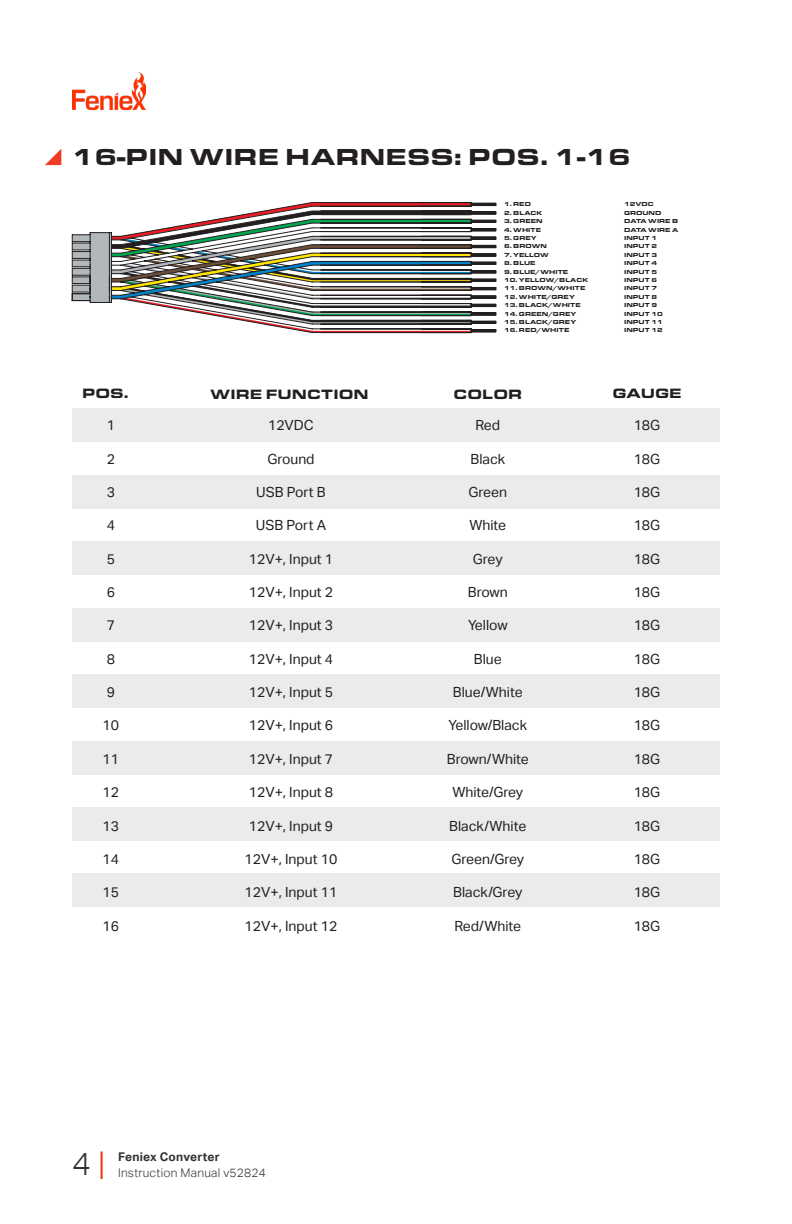
<style>
.page{position:relative;width:792px;height:1224px;background:#fff}
.page>*{position:absolute;margin:0;border:0;box-sizing:border-box;transform-origin:0 0}
.t1{font:300 32px "Aktiv Grotesk";color:#323031}
.t2{font:900 24px "Eurostile Ext";color:#231f20}
.Aktiv__Regular{font:14px "Aktiv Grotesk";color:#231f20}
.t3{font:900 14px "Eurostile Ext";color:#231f20}
.t4{font:300 12px "Aktiv Grotesk";letter-spacing:.02em;color:#323031}
.t5{font:700 12px "Aktiv Grotesk";letter-spacing:.02em;color:#323031}
.t6{font:900 6px "Eurostile Ext";color:#231f20}
.s1{color:#ea3000}
</style>
<div class="page">
<img style="left:72px;top:72px;width:73px;height:37px">
<div style="left:72px;top:874px;width:648px;height:33px;background:#ebebeb"></div>
<div style="left:72px;top:475px;width:648px;height:33px;background:#ebebeb"></div>
<div style="left:72px;top:541px;width:648px;height:34px;background:#ebebeb"></div>
<div style="left:72px;top:608px;width:648px;height:33px;background:#ebebeb"></div>
<div style="left:72px;top:674px;width:648px;height:34px;background:#ebebeb"></div>
<div style="left:72px;top:741px;width:648px;height:33px;background:#ebebeb"></div>
<div style="left:72px;top:807px;width:648px;height:34px;background:#ebebeb"></div>
<div style="left:72px;top:408px;width:648px;height:34px;background:#ebebeb"></div>
<svg style="left:45px;top:149px;width:16px;height:16px"></svg>
<svg style="left:72px;top:202px;width:424px;height:131px"></svg>
<p class="t2" style="left:72px;top:139px;width:561px">16-PIN WIRE HARNESS: POS. 1-16</p>
<p class="t6" style="left:504px;top:200px;width:28px">1. RED</p>
<p class="t6" style="left:504px;top:208px;width:40px">2. BLACK</p>
<p class="t6" style="left:504px;top:217px;width:40px">3. GREEN</p>
<p class="t6" style="left:504px;top:225px;width:39px">4. WHITE</p>
<p class="t6" style="left:504px;top:233px;width:34px">5. GREY</p>
<p class="t6" style="left:504px;top:242px;width:44px">6. BROWN</p>
<p class="t6" style="left:504px;top:250px;width:46px">7. YELLOW</p>
<p class="t6" style="left:504px;top:259px;width:33px">8. BLUE</p>
<p class="t6" style="left:504px;top:267px;width:66px">9. BLUE/WHITE</p>
<p class="t6" style="left:504px;top:275px;width:86px">10. YELLOW/BLACK</p>
<p class="t6" style="left:504px;top:284px;width:83px">11. BROWN/WHITE</p>
<p class="t6" style="left:504px;top:292px;width:73px">12. WHITE/GREY</p>
<p class="t6" style="left:504px;top:301px;width:78px">13. BLACK/WHITE</p>
<p class="t6" style="left:504px;top:309px;width:74px">14. GREEN/GREY</p>
<p class="t6" style="left:504px;top:317px;width:74px">15. BLACK/GREY</p>
<p class="t6" style="left:504px;top:326px;width:67px">16. RED/WHITE</p>
<p class="t6" style="left:624px;top:200px;width:31px">12VDC</p>
<p class="t6" style="left:624px;top:208px;width:39px">GROUND</p>
<p class="t6" style="left:624px;top:217px;width:56px">DATA WIRE B</p>
<p class="t6" style="left:624px;top:225px;width:56px">DATA WIRE A</p>
<p class="t6" style="left:624px;top:233px;width:35px">INPUT 1</p>
<p class="t6" style="left:624px;top:242px;width:35px">INPUT 2</p>
<p class="t6" style="left:624px;top:250px;width:35px">INPUT 3</p>
<p class="t6" style="left:624px;top:259px;width:35px">INPUT 4</p>
<p class="t6" style="left:624px;top:267px;width:35px">INPUT 5</p>
<p class="t6" style="left:624px;top:275px;width:35px">INPUT 6</p>
<p class="t6" style="left:624px;top:284px;width:35px">INPUT 7</p>
<p class="t6" style="left:624px;top:292px;width:35px">INPUT 8</p>
<p class="t6" style="left:624px;top:301px;width:35px">INPUT 9</p>
<p class="t6" style="left:624px;top:309px;width:40px">INPUT 10</p>
<p class="t6" style="left:624px;top:317px;width:40px">INPUT 11</p>
<p class="t6" style="left:624px;top:326px;width:40px">INPUT 12</p>
<p class="t3" style="left:82px;top:383px;width:48px">POS.</p>
<p class="t3" style="left:210px;top:383px;width:160px">WIRE FUNCTION</p>
<p class="t3" style="left:454px;top:383px;width:70px">COLOR</p>
<p class="t3" style="left:612px;top:383px;width:71px">GAUGE</p>
<p class="Aktiv__Regular" style="left:107px;top:417px;width:10px">1</p>
<p class="Aktiv__Regular" style="left:107px;top:451px;width:10px">2</p>
<p class="Aktiv__Regular" style="left:107px;top:484px;width:10px">3</p>
<p class="Aktiv__Regular" style="left:107px;top:517px;width:10px">4</p>
<p class="Aktiv__Regular" style="left:107px;top:551px;width:10px">5</p>
<p class="Aktiv__Regular" style="left:107px;top:584px;width:10px">6</p>
<p class="Aktiv__Regular" style="left:107px;top:617px;width:10px">7</p>
<p class="Aktiv__Regular" style="left:107px;top:651px;width:10px">8</p>
<p class="Aktiv__Regular" style="left:107px;top:684px;width:10px">9</p>
<p class="Aktiv__Regular" style="left:103px;top:717px;width:18px">10</p>
<p class="Aktiv__Regular" style="left:103px;top:751px;width:18px">11</p>
<p class="Aktiv__Regular" style="left:103px;top:784px;width:18px">12</p>
<p class="Aktiv__Regular" style="left:103px;top:818px;width:18px">13</p>
<p class="Aktiv__Regular" style="left:103px;top:851px;width:18px">14</p>
<p class="Aktiv__Regular" style="left:103px;top:884px;width:18px">15</p>
<p class="Aktiv__Regular" style="left:103px;top:918px;width:18px">16</p>
<p class="Aktiv__Regular" style="left:268px;top:417px;width:47px">12VDC</p>
<p class="Aktiv__Regular" style="left:267px;top:451px;width:49px">Ground</p>
<p class="Aktiv__Regular" style="left:256px;top:484px;width:71px">USB Port B</p>
<p class="Aktiv__Regular" style="left:256px;top:517px;width:72px">USB Port A</p>
<p class="Aktiv__Regular" style="left:249px;top:551px;width:86px">12V+, Input 1</p>
<p class="Aktiv__Regular" style="left:249px;top:584px;width:86px">12V+, Input 2</p>
<p class="Aktiv__Regular" style="left:249px;top:617px;width:86px">12V+, Input 3</p>
<p class="Aktiv__Regular" style="left:249px;top:651px;width:86px">12V+, Input 4</p>
<p class="Aktiv__Regular" style="left:249px;top:684px;width:86px">12V+, Input 5</p>
<p class="Aktiv__Regular" style="left:249px;top:717px;width:86px">12V+, Input 6</p>
<p class="Aktiv__Regular" style="left:249px;top:751px;width:86px">12V+, Input 7</p>
<p class="Aktiv__Regular" style="left:249px;top:784px;width:86px">12V+, Input 8</p>
<p class="Aktiv__Regular" style="left:249px;top:818px;width:86px">12V+, Input 9</p>
<p class="Aktiv__Regular" style="left:245px;top:851px;width:94px">12V+, Input 10</p>
<p class="Aktiv__Regular" style="left:245px;top:884px;width:94px">12V+, Input 11</p>
<p class="Aktiv__Regular" style="left:245px;top:918px;width:94px">12V+, Input 12</p>
<h1 class="t1" style="left:72px;top:1145px;width:34px">4<span class="s1">|</span></h1>
<p class="t5" style="left:118px;top:1149px;width:103px">Feniex Converter</p>
<p class="t4" style="left:118px;top:1165px;width:149px">Instruction Manual v52824</p>
<p class="Aktiv__Regular" style="left:475px;top:417px;width:26px">Red</p>
<p class="Aktiv__Regular" style="left:471px;top:451px;width:36px">Black</p>
<p class="Aktiv__Regular" style="left:469px;top:484px;width:40px">Green</p>
<p class="Aktiv__Regular" style="left:469px;top:517px;width:38px">White</p>
<p class="Aktiv__Regular" style="left:473px;top:551px;width:31px">Grey</p>
<p class="Aktiv__Regular" style="left:468px;top:584px;width:41px">Brown</p>
<p class="Aktiv__Regular" style="left:468px;top:617px;width:41px">Yellow</p>
<p class="Aktiv__Regular" style="left:474px;top:651px;width:29px">Blue</p>
<p class="Aktiv__Regular" style="left:453px;top:684px;width:71px">Blue/White</p>
<p class="Aktiv__Regular" style="left:449px;top:717px;width:80px">Yellow/Black</p>
<p class="Aktiv__Regular" style="left:447px;top:751px;width:83px">Brown/White</p>
<p class="Aktiv__Regular" style="left:452px;top:784px;width:72px">White/Grey</p>
<p class="Aktiv__Regular" style="left:449px;top:818px;width:79px">Black/White</p>
<p class="Aktiv__Regular" style="left:452px;top:851px;width:74px">Green/Grey</p>
<p class="Aktiv__Regular" style="left:453px;top:884px;width:71px">Black/Grey</p>
<p class="Aktiv__Regular" style="left:454px;top:918px;width:68px">Red/White</p>
<p class="Aktiv__Regular" style="left:634px;top:417px;width:28px">18G</p>
<p class="Aktiv__Regular" style="left:634px;top:451px;width:28px">18G</p>
<p class="Aktiv__Regular" style="left:634px;top:484px;width:28px">18G</p>
<p class="Aktiv__Regular" style="left:634px;top:517px;width:28px">18G</p>
<p class="Aktiv__Regular" style="left:634px;top:551px;width:28px">18G</p>
<p class="Aktiv__Regular" style="left:634px;top:584px;width:28px">18G</p>
<p class="Aktiv__Regular" style="left:634px;top:617px;width:28px">18G</p>
<p class="Aktiv__Regular" style="left:634px;top:651px;width:28px">18G</p>
<p class="Aktiv__Regular" style="left:634px;top:684px;width:28px">18G</p>
<p class="Aktiv__Regular" style="left:634px;top:717px;width:28px">18G</p>
<p class="Aktiv__Regular" style="left:634px;top:751px;width:28px">18G</p>
<p class="Aktiv__Regular" style="left:634px;top:784px;width:28px">18G</p>
<p class="Aktiv__Regular" style="left:634px;top:818px;width:28px">18G</p>
<p class="Aktiv__Regular" style="left:634px;top:851px;width:28px">18G</p>
<p class="Aktiv__Regular" style="left:634px;top:884px;width:28px">18G</p>
<p class="Aktiv__Regular" style="left:634px;top:918px;width:28px">18G</p>
</div>
